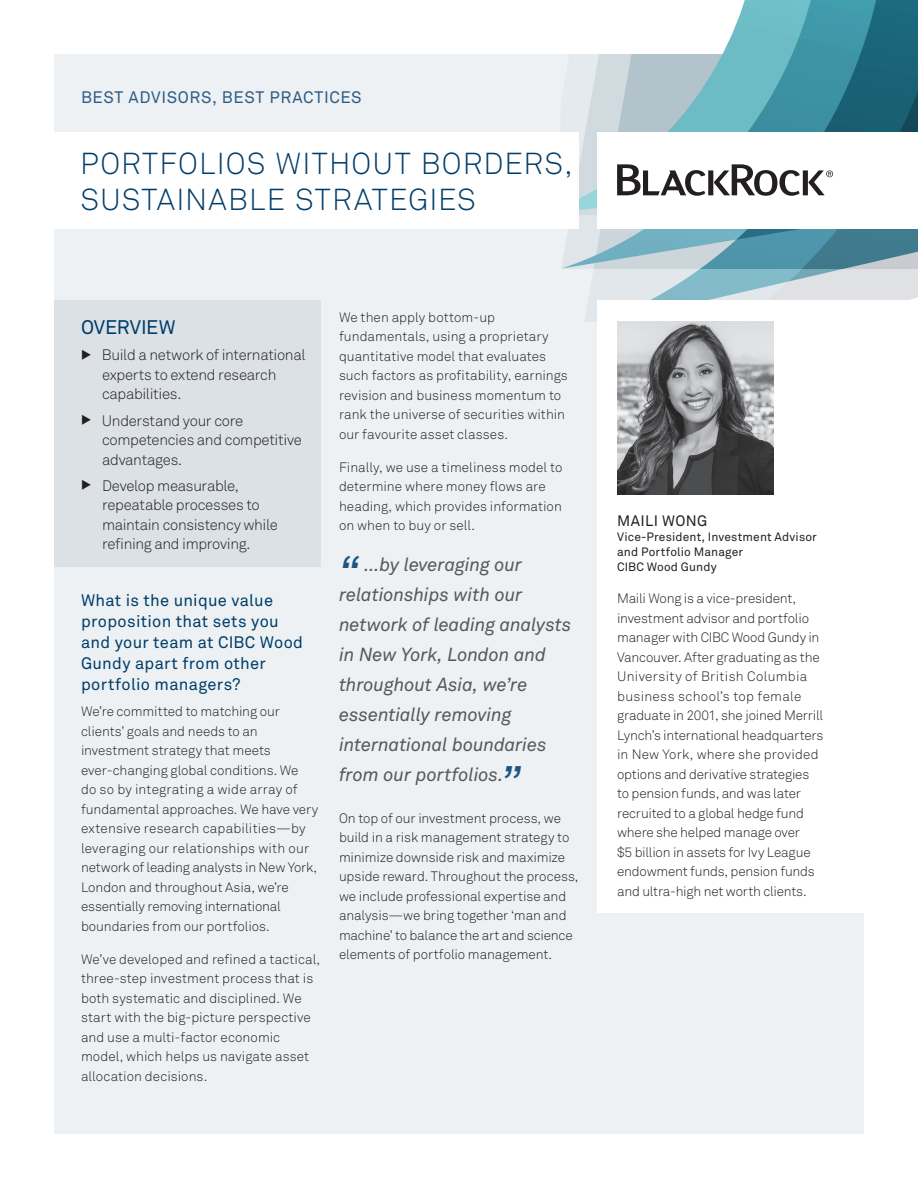
<style>
.page{position:relative;width:918px;height:1188px;background:#fff}
.page>*{position:absolute;margin:0;border:0;box-sizing:border-box;transform-origin:0 0}
.Pull_Quote_Large{font:italic 45px "Akkurat Pro";color:#1f5581}
.t1{font:30px/36px "Akkurat Light Pro";letter-spacing:.035em;color:#003d6a}
.Section_Head{font:19.5px "Akkurat Pro";color:#003d6a}
.Pull_Quote_Large-2{font:italic 18.75px/30px "Akkurat Pro";letter-spacing:-.01em;color:#57585a}
.Subhead_I{font:16.5px/21px "Akkurat Pro";letter-spacing:.02em;color:#003d6a}
.Theme{font:16.5px "Akkurat Pro";letter-spacing:.035em;color:#2f5c86}
.Body_Copy_Bulleted{font:15px/19.5px "Akkurat Light Pro";letter-spacing:-.02em;color:#231f20}
.Advisor_Name{font:15px "Akkurat Pro";letter-spacing:.02em;color:#231f20}
.Body_Copy{font:13.5px/19.5px "Akkurat Light Pro";letter-spacing:-.005em;color:#231f20}
.Advisor_Title{font:12px/15px "Akkurat Pro";letter-spacing:.015em;color:#231f20}
</style>
<div class="page">
<div style="left:54px;top:54px;width:810px;height:1080px;background:#edf1f3"></div>
<svg style="left:606px;top:269px;width:312px;height:31px"></svg>
<svg style="left:606px;top:0;width:312px;height:269px;background:#79adb9"></svg>
<svg style="left:561px;top:54px;width:45px;height:268px"></svg>
<div style="left:54px;top:300px;width:267px;height:267px;background:#dbe1e5"></div>
<div style="left:597px;top:300px;width:321px;height:613px;background:#fff"></div>
<img style="left:617px;top:322px;width:157px;height:173px">
<div style="left:0;top:132px;width:579px;height:96px;background:#fff"></div>
<div style="left:597px;top:132px;width:321px;height:96px;background:#fff"></div>
<svg style="left:617px;top:164px;width:216px;height:32px"></svg>
<p class="Theme" style="left:81px;top:87px;width:282px">BEST ADVISORS, BEST PRACTICES</p>
<p class="t1" style="left:80px;top:146px;width:494px">PORTFOLIOS WITHOUT BORDERS,<br>SUSTAINABLE STRATEGIES</p>
<p class="Section_Head" style="left:81px;top:316px;width:96px">OVERVIEW</p>
<p class="Body_Copy_Bulleted" style="left:102px;top:346px;width:205px;text-indent:-21px">◆ Build a network of international experts to extend research capabilities.</p>
<p class="Body_Copy_Bulleted" style="left:102px;top:411px;width:201px;text-indent:-21px">◆ Understand your core competencies and competitive advantages.</p>
<p class="Body_Copy_Bulleted" style="left:102px;top:476px;width:177px;text-indent:-21px">◆ Develop measurable, repeatable processes to maintain consistency while refining and improving.</p>
<p class="Subhead_I" style="left:81px;top:590px;width:224px">What is the unique value proposition that sets you and your team at CIBC Wood<br>Gundy apart from other portfolio managers?</p>
<p class="Body_Copy" style="left:81px;top:702px;width:239px">We’re committed to matching our clients’ goals and needs to an investment strategy that meets ever-changing global conditions. We<br>do so by integrating a wide array of fundamental approaches. We have very extensive research capabilities—by leveraging our relationships with our network of leading analysts in New York, London and throughout Asia, we’re essentially removing international boundaries from our portfolios.</p>
<p class="Body_Copy" style="left:81px;top:949px;width:241px">We’ve developed and refined a tactical, three-step investment process that is both systematic and disciplined. We start with the big-picture perspective and use a multi-factor economic model, which helps us navigate asset allocation decisions.</p>
<p class="Body_Copy" style="left:339px;top:308px;width:230px">We then apply bottom-up fundamentals, using a proprietary quantitative model that evaluates such factors as profitability, earnings revision and business momentum to rank the universe of securities within our favourite asset classes.</p>
<p class="Body_Copy" style="left:339px;top:458px;width:225px">Finally, we use a timeliness model to determine where money flows are heading, which provides information on when to buy or sell.</p>
<p class="Pull_Quote_Large" style="left:339px;top:546px;width:23px">“</p>
<p class="Pull_Quote_Large-2" style="left:339px;top:550px;width:234px;text-indent:26px">…by leveraging our relationships with our network of leading analysts in New York, London and throughout Asia, we’re essentially removing international boundaries from our portfolios.</p>
<p class="Pull_Quote_Large" style="left:501px;top:756px;width:22px">”</p>
<p class="Body_Copy" style="left:339px;top:809px;width:241px">On top of our investment process, we build in a risk management strategy to minimize downside risk and maximize upside reward. Throughout the process, we include professional expertise and analysis—we bring together ‘man and machine’ to balance the art and science elements of portfolio management.</p>
<p class="Advisor_Name" style="left:617px;top:512px;width:92px">MAILI WONG</p>
<p class="Advisor_Title" style="left:617px;top:530px;width:201px">Vice-President, Investment Advisor and Portfolio Manager<br>CIBC Wood Gundy</p>
<p class="Body_Copy" style="left:617px;top:589px;width:208px">Maili Wong is a vice-president, investment advisor and portfolio manager with CIBC Wood Gundy in<br>Vancouver. After graduating as the<br>University of British Columbia business school’s top female graduate in 2001, she joined Merrill<br>Lynch’s international headquarters in New York, where she provided options and derivative strategies to pension funds, and was later recruited to a global hedge fund where she helped manage over<br>$5 billion in assets for Ivy League endowment funds, pension funds and ultra-high net worth clients.</p>
</div>
